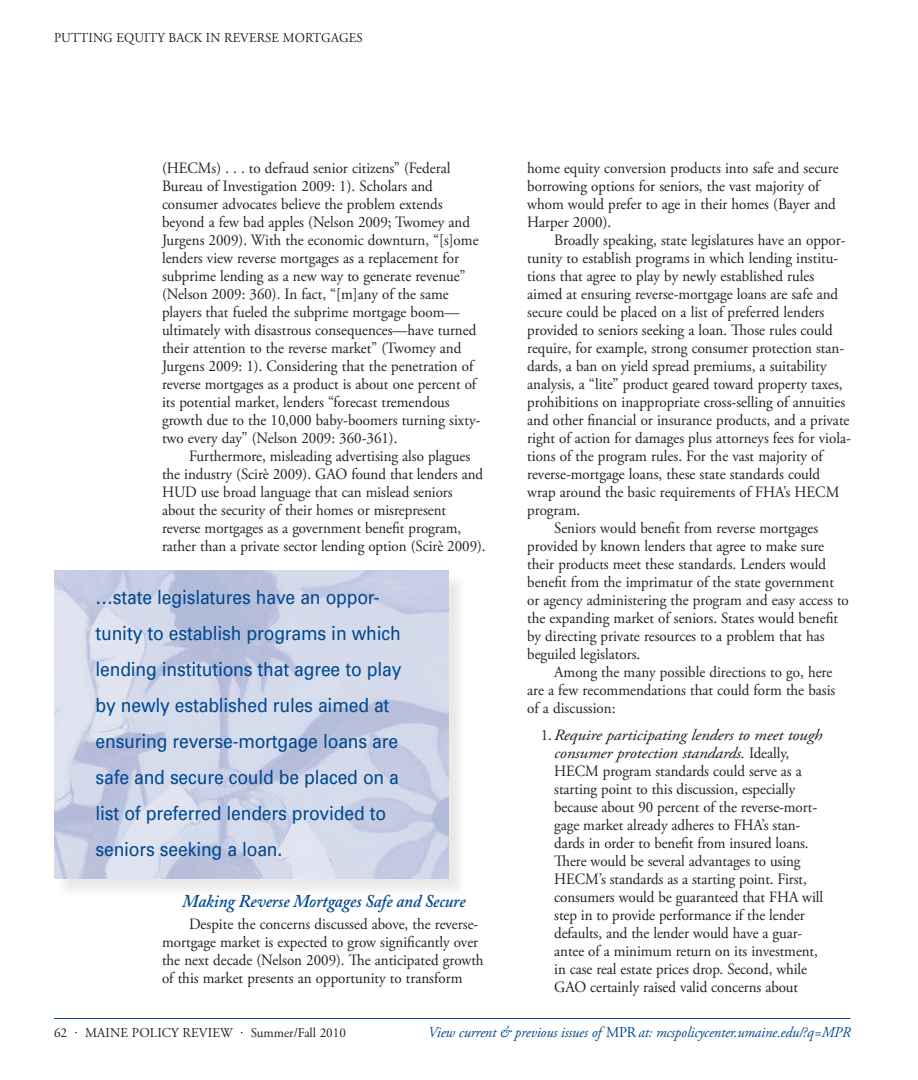
<style>
.page{position:relative;width:918px;height:1080px;background:#fff}
.page>*{position:absolute;margin:0;border:0;box-sizing:border-box;transform-origin:0 0}
.Callout{font:19.5px/36px "Univers";letter-spacing:-.01em;color:#014990;scale:.9 1}
.SubSubCTR{font:italic 600 18px "Adobe Caslon Pro";letter-spacing:-.01em;color:#014990;scale:.95 1}
.Body{font:15.75px/18px "Adobe Garamond Pro";color:#231f20;scale:.95 1}
.Bullit_1st_Only{font:15.75px/18px "Adobe Garamond Pro";letter-spacing:-.005em;color:#231f20;scale:.95 1}
.t1{font:italic 15px "Adobe Garamond Pro";letter-spacing:-.01em;color:#014990}
.PGheader_LFT{font:13.5px "Adobe Garamond Pro";letter-spacing:.015em;color:#231f20}
.PGheader_LFT-2{font:13.5px "Adobe Garamond Pro";letter-spacing:.015em;color:#231f20;scale:.95 1}
.s1{font-style:italic}
.s2{font-style:normal}
</style>
<div class="page">
<hr style="left:54px;top:1018px;width:796px;height:1px;background:#014990">
<div style="left:56px;top:573px;width:411px;height:325px;background:#231f20;opacity:.1"></div>
<img style="left:54px;top:570px;width:394px;height:309px">
<p class="PGheader_LFT-2" style="left:54px;top:30px;width:326px">PUTTING EQUITY BACK IN REVERSE MORTGAGES</p>
<p class="Body" style="left:162px;top:160px;width:337px">(HECMs) . . . to defraud senior citizens” (Federal Bureau of Investigation 2009: 1). Scholars and consumer advocates believe the problem extends beyond a few bad apples (Nelson 2009; Twomey and Jurgens 2009). With the economic downturn, “[s]ome lenders view reverse mortgages as a replacement for subprime lending as a new way to generate revenue” (Nelson 2009: 360). In fact, “[m]any of the same players that fueled the subprime mortgage boom— ultimately with disastrous consequences—have turned their attention to the reverse market” (Twomey and Jurgens 2009: 1). Considering that the penetration of reverse mortgages as a product is about one percent of its potential market, lenders “forecast tremendous growth due to the 10,000 baby-boomers turning sixty&shy;two every day” (Nelson 2009: 360-361).</p>
<p class="Body" style="left:162px;top:448px;width:342px;text-indent:27px">Furthermore, misleading advertising also plagues the industry (Scirè 2009). GAO found that lenders and HUD use broad language that can mislead seniors about the security of their homes or misrepresent reverse mortgages as a government benefit program, rather than a private sector lending option (Scirè 2009).</p>
<p class="Callout" style="left:96px;top:579px;width:341px">…state legislatures have an oppor&shy;tunity to establish programs in which lending institutions that agree to play by newly established rules aimed at ensuring reverse-mortgage loans are safe and secure could be placed on a list of preferred lenders provided to seniors seeking a loan.</p>
<p class="SubSubCTR" style="left:182px;top:890px;width:300px">Making Reverse Mortgages Safe and Secure</p>
<p class="Body" style="left:162px;top:916px;width:340px;text-indent:27px">Despite the concerns discussed above, the reverse&shy;mortgage market is expected to grow significantly over the next decade (Nelson 2009). The anticipated growth of this market presents an opportunity to transform</p>
<p class="Body" style="left:527px;top:160px;width:329px">home equity conversion products into safe and secure borrowing options for seniors, the vast majority of whom would prefer to age in their homes (Bayer and Harper 2000).</p>
<p class="Body" style="left:527px;top:232px;width:342px;text-indent:27px">Broadly speaking, state legislatures have an oppor&shy;tunity to establish programs in which lending institu&shy;tions that agree to play by newly established rules aimed at ensuring reverse-mortgage loans are safe and secure could be placed on a list of preferred lenders provided to seniors seeking a loan. Those rules could require, for example, strong consumer protection stan&shy;dards, a ban on yield spread premiums, a suitability analysis, a “lite” product geared toward property taxes, prohibitions on inappropriate cross-selling of annuities and other financial or insurance products, and a private right of action for damages plus attorneys fees for viola&shy;tions of the program rules. For the vast majority of reverse-mortgage loans, these state standards could wrap around the basic requirements of FHA’s HECM program.</p>
<p class="Body" style="left:527px;top:520px;width:340px;text-indent:27px">Seniors would benefit from reverse mortgages provided by known lenders that agree to make sure their products meet these standards. Lenders would benefit from the imprimatur of the state government or agency administering the program and easy access to the expanding market of seniors. States would benefit by directing private resources to a problem that has beguiled legislators.</p>
<p class="Body" style="left:527px;top:664px;width:326px;text-indent:27px">Among the many possible directions to go, here are a few recommendations that could form the basis of a discussion:</p>
<p class="Bullit_1st_Only" style="left:554px;top:727px;width:285px;text-indent:-14px">1. <span class="s1">Require participating lenders to meet tough consumer protection standards.</span> Ideally, HECM program standards could serve as a starting point to this discussion, especially because about 90 percent of the reverse-mort&shy;gage market already adheres to FHA’s stan&shy;dards in order to benefit from insured loans.<br>There would be several advantages to using HECM’s standards as a starting point. First, consumers would be guaranteed that FHA will step in to provide performance if the lender defaults, and the lender would have a guar&shy;antee of a minimum return on its investment, in case real estate prices drop. Second, while GAO certainly raised valid concerns about</p>
<p class="PGheader_LFT" style="left:54px;top:1024px;width:293px">62 · MAINE POLICY REVIEW · Summer/Fall 2010</p>
<p class="t1" style="left:428px;top:1023px;width:424px">View current &amp; previous issues of <span class="s2">MPR</span> at: mcspolicycenter.umaine.edu/?q=MPR</p>
</div>
